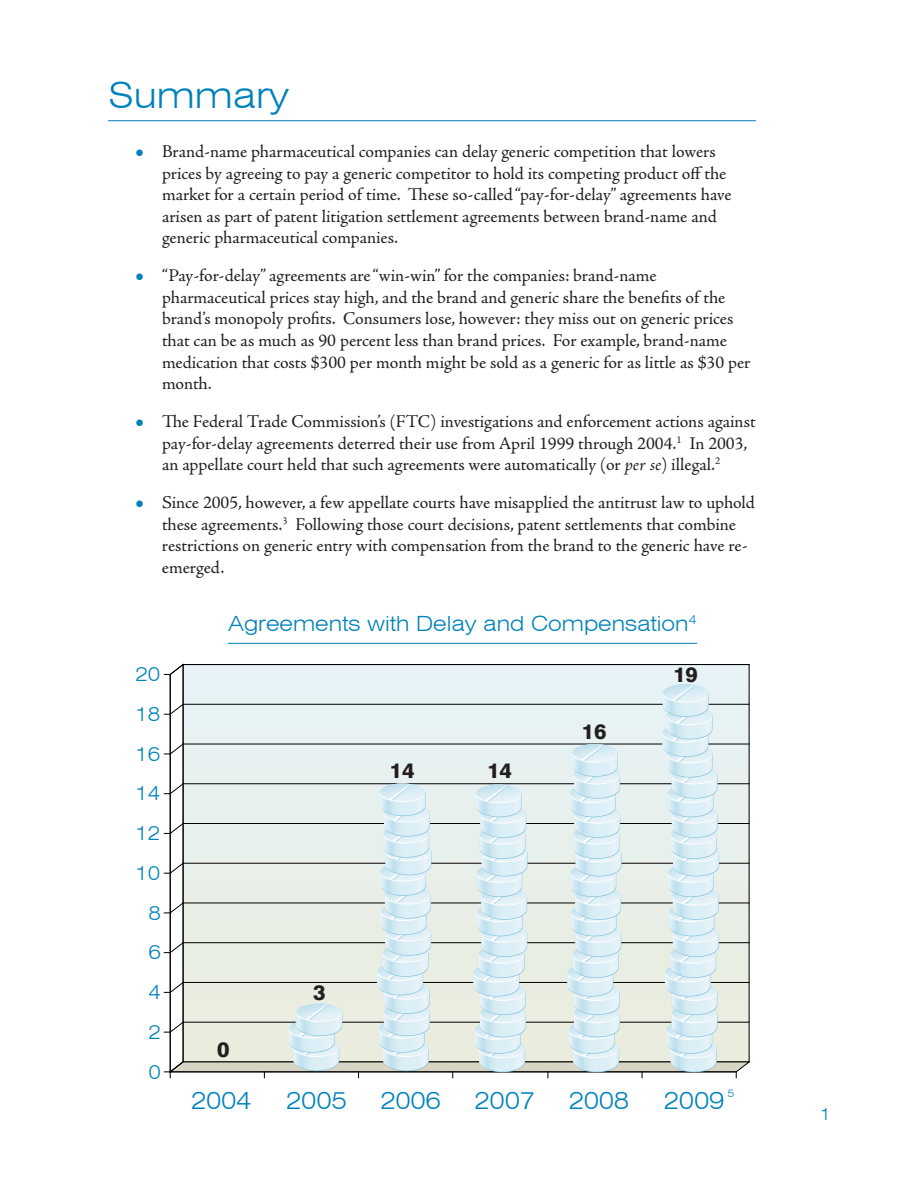
<style>
.page{position:relative;width:918px;height:1188px;background:#fff}
.page>*{position:absolute;margin:0;border:0;box-sizing:border-box;transform-origin:0 0}
.t1{font:300 expanded 36px "Swiss 721 BT";color:#0082bb}
.t2{font:300 expanded 23.85px "Swiss 721 BT";letter-spacing:-.015em;color:#0083bb}
.t3{font:300 expanded 21px "Swiss 721 BT";color:#0082bb}
.t4{font:800 21px "Swiss 721 BT";color:#231f20}
.t5{font:300 expanded 19.35px "Swiss 721 BT";letter-spacing:-.015em;color:#0083bb}
.t6{font:18px/21.6px "Adobe Jenson Pro";letter-spacing:-.005em;color:#231f20}
.t7{font:300 expanded 16.5px "Swiss 721 BT";color:#0082bb}
.t8{font:300 expanded 10.5px "Swiss 721 BT";color:#0082bb}
.s1{font-family:"Times New Roman";font-size:15px;color:#0082bb}
.s2{font-style:italic}
</style>
<div class="page">
<hr style="left:108px;top:120px;width:648px;height:1px;background:#0082bb">
<svg style="left:164px;top:663px;width:586px;height:415px;background:#dee7e6"></svg>
<hr style="left:228px;top:643px;width:469px;height:1px;background:#0082bb">
<h1 class="t1" style="left:108px;top:74px;width:182px">Summary</h1>
<p class="t6" style="left:162px;top:141px;width:571px;text-indent:-27px"><span class="s1">●</span> Brand-name pharmaceutical companies can delay generic competition that lowers prices by agreeing to pay a generic competitor to hold its competing product off the market for a certain period of time. These so-called “pay-for-delay” agreements have arisen as part of patent litigation settlement agreements between brand-name and generic pharmaceutical companies.</p>
<p class="t6" style="left:162px;top:265px;width:590px;text-indent:-27px"><span class="s1">●</span> “Pay-for-delay” agreements are “win-win” for the companies: brand-name pharmaceutical prices stay high, and the brand and generic share the benefits of the brand’s monopoly profits. Consumers lose, however: they miss out on generic prices that can be as much as 90 percent less than brand prices. For example, brand-name medication that costs $300 per month might be sold as a generic for as little as $30 per month.</p>
<p class="t6" style="left:162px;top:411px;width:595px;text-indent:-27px"><span class="s1">●</span> The Federal Trade Commission’s (FTC) investigations and enforcement actions against pay-for-delay agreements deterred their use from April 1999 through 2004.<sup>1</sup> In 2003, an appellate court held that such agreements were automatically (or <span class="s2">per se</span>) illegal.<sup>2</sup></p>
<p class="t6" style="left:162px;top:492px;width:595px;text-indent:-27px"><span class="s1">●</span> Since 2005, however, a few appellate courts have misapplied the antitrust law to uphold these agreements.<sup>3</sup> Following those court decisions, patent settlements that combine restrictions on generic entry with compensation from the brand to the generic have re&shy;emerged.</p>
<p class="t5" style="left:136px;top:663px;width:26px">20</p>
<p class="t5" style="left:136px;top:703px;width:26px">18</p>
<p class="t5" style="left:136px;top:742px;width:26px">16</p>
<p class="t5" style="left:136px;top:782px;width:26px">14</p>
<p class="t5" style="left:136px;top:822px;width:26px">12</p>
<p class="t5" style="left:136px;top:862px;width:26px">10</p>
<p class="t5" style="left:148px;top:901px;width:14px">8</p>
<p class="t5" style="left:148px;top:941px;width:14px">6</p>
<p class="t5" style="left:148px;top:981px;width:14px">4</p>
<p class="t5" style="left:148px;top:1021px;width:14px">2</p>
<p class="t5" style="left:148px;top:1060px;width:14px">0</p>
<p class="t3" style="left:228px;top:611px;width:470px">Agreements with Delay and Compensation<sup>4</sup></p>
<p class="t4" style="left:217px;top:1037px;width:14px">0</p>
<p class="t4" style="left:390px;top:758px;width:26px">14</p>
<p class="t4" style="left:487px;top:758px;width:26px">14</p>
<p class="t4" style="left:582px;top:719px;width:26px">16</p>
<p class="t4" style="left:673px;top:662px;width:26px">19</p>
<p class="t4" style="left:313px;top:980px;width:14px">3</p>
<p class="t8" style="left:728px;top:1087px;width:8px">5</p>
<h2 class="t2" style="left:191px;top:1086px;width:62px">2004</h2>
<h2 class="t2" style="left:286px;top:1086px;width:62px">2005</h2>
<h2 class="t2" style="left:380px;top:1086px;width:62px">2006</h2>
<h2 class="t2" style="left:475px;top:1086px;width:62px">2007</h2>
<h2 class="t2" style="left:569px;top:1086px;width:62px">2008</h2>
<h2 class="t2" style="left:664px;top:1086px;width:62px">2009</h2>
<p class="t7" style="left:820px;top:1104px;width:12px">1</p>
</div>
